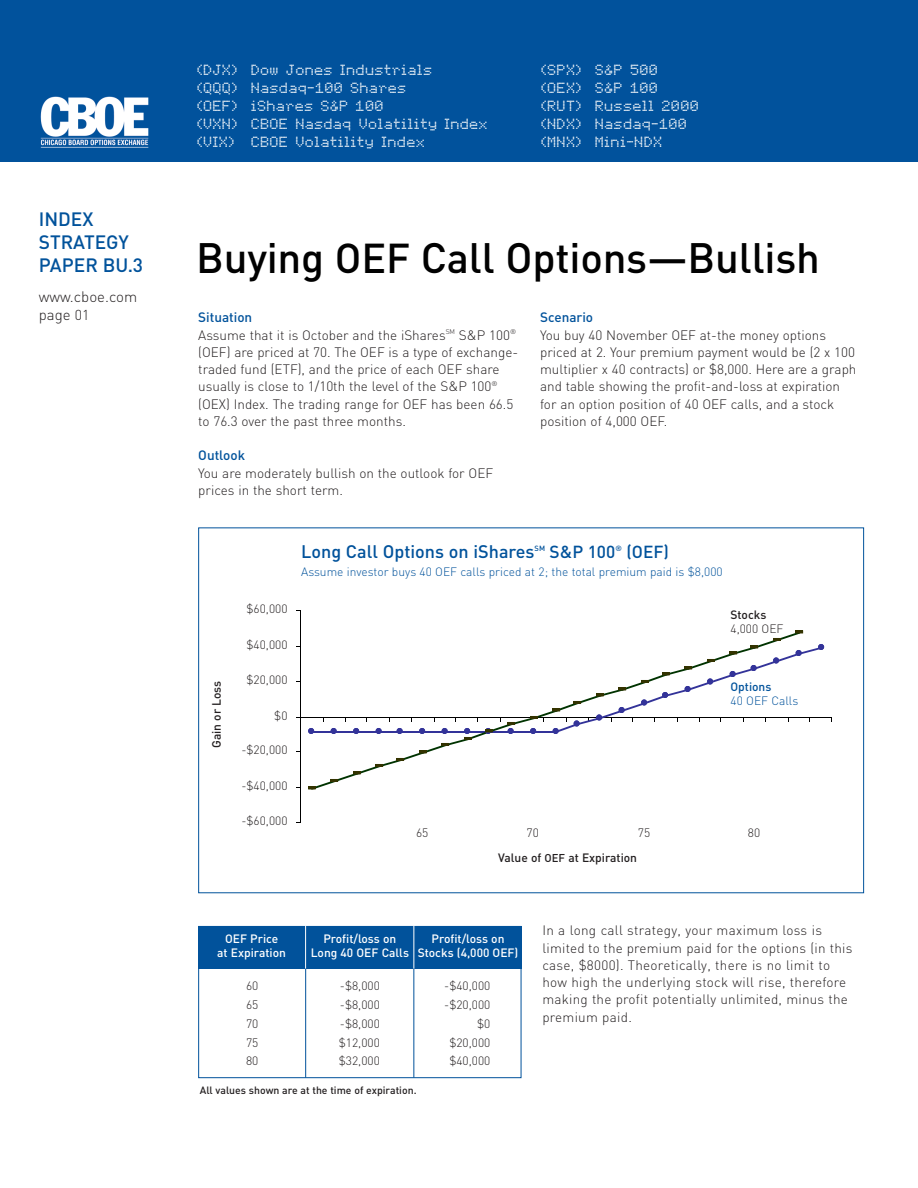
<style>
.page{position:relative;width:918px;height:1188px;background:#fff}
.page>*{position:absolute;margin:0;border:0;box-sizing:border-box;transform-origin:0 0}
.t1{font:500 42px "DIN";letter-spacing:-.005em;color:#010101}
.t2{font:500 19.2px/23.2px "DIN";color:#01529b}
.t3{font:500 18px "DIN";color:#01529b}
.t4{font:500 17.25px "DIN";color:#01529b}
.t5{font:15.15px/18px "Dot Matrix Two";letter-spacing:.03em;color:#fff}
.t6{font:300 15px/18px "DIN";color:#231f20}
.t7{font:300 13.5px/17.2px "DIN";color:#231f20}
.t8{font:300 13.5px/17.2px "DIN";letter-spacing:.02em;color:#231f20}
.t9{font:500 13.5px "DIN";color:#01529b}
.t10{font:300 12px/18.8px "DIN";color:#231f20;text-align:justify}
.t11{font:500 12px/14.4px "DIN";color:#fff;text-align:center}
.t12{font:300 12px "DIN";color:#01529b}
.t13{font:500 12px "DIN";color:#231f20}
.t14{font:500 12px "DIN";color:#01529b}
.t15{font:500 10.5px "DIN";color:#231f20}
.t16{font:500 7.5px "DIN";color:#01529b}
.s1{font-size:14.25px}
.s2{font-size:41.25px}
.s3{font-weight:500;color:#01529b}
.s4{font-size:11.25px}
</style>
<div class="page">
<div style="left:0;top:0;width:918px;height:162px;background:#01529c"></div>
<div style="left:198px;top:926px;width:323px;height:152px;border:1px solid #01529b"></div>
<div style="left:198px;top:926px;width:323px;height:43px;background:#01529b"></div>
<hr style="left:305px;top:968px;width:1px;height:110px;background:#01529b">
<hr style="left:305px;top:925px;width:1px;height:44px;background:#fff">
<hr style="left:413px;top:925px;width:1px;height:44px;background:#fff">
<svg style="left:296px;top:610px;width:536px;height:213px"></svg>
<hr style="left:413px;top:969px;width:1px;height:109px;background:#01529b">
<h2 class="t2" style="left:39px;top:209px;width:106px">INDEX<br>STRATEGY<br>PAPER BU.3</h2>
<p class="t6" style="left:39px;top:289px;width:100px">www.cboe.com page <span class="s1">01</span></p>
<p class="t5" style="left:197px;top:61px;width:292px">(DJX) Dow Jones Industrials<br>(QQQ) Nasdaq-100 Shares<br>(OEF) iShares S&amp;P 100<br>(VXN) CBOE Nasdaq Volatility Index (VIX) CBOE Volatility Index</p>
<p class="t5" style="left:541px;top:61px;width:159px">(SPX) S&amp;P 500 (OEX) S&amp;P 100 (RUT) Russell 2000 (NDX) Nasdaq-100 (MNX) Mini-NDX</p>
<h1 class="t1" style="left:196px;top:243px;width:625px">Buying <span class="s2">OEF</span> Call Options—Bullish</h1>
<p class="t7" style="left:198px;top:310px;width:321px"><span class="s3">Situation<br></span>Assume that it is October and the iShares<sup>SM</sup> S&amp;P 100<sup>® </sup>(OEF) are priced at 70. The OEF is a type of exchange&shy;traded fund (ETF), and the price of each OEF share usually is close to 1/10th the level of the S&amp;P 100<sup>® </sup>(OEX) Index. The trading range for OEF has been 66.5 to 76.3 over the past three months.</p>
<p class="t9" style="left:198px;top:451px;width:48px">Outlook</p>
<p class="t7" style="left:198px;top:466px;width:296px">You are moderately bullish on the outlook for OEF prices in the short term.</p>
<p class="t9" style="left:540px;top:313px;width:55px">Scenario</p>
<p class="t7" style="left:540px;top:328px;width:318px">You buy 40 November OEF at-the money options priced at 2. Your premium payment would be (2 x 100 multiplier x 40 contracts) or $8,000. Here are a graph and table showing the profit-and-loss at expiration for an option position of 40 OEF calls, and a stock position of 4,000 OEF.</p>
<p class="t13" style="left:212px;top:748px;width:69px;rotate:-90deg">Gain or Loss</p>
<p class="t10" style="left:247px;top:601px;width:42px">$60,000</p>
<p class="t10" style="left:247px;top:637px;width:42px">$40,000</p>
<p class="t10" style="left:247px;top:672px;width:42px">$20,000</p>
<p class="t10" style="left:274px;top:708px;width:15px">$0</p>
<p class="t10" style="left:241px;top:742px;width:48px">-$20,000</p>
<p class="t10" style="left:241px;top:778px;width:48px">-$40,000</p>
<p class="t10" style="left:241px;top:813px;width:48px">-$60,000</p>
<h3 class="t3" style="left:301px;top:546px;width:235px">Long Call Options on iShares</h3>
<p class="t16" style="left:535px;top:546px;width:12px">SM</p>
<p class="t4" style="left:550px;top:546px;width:67px">S&amp;P 100</p>
<p class="t16" style="left:615px;top:546px;width:8px">®</p>
<p class="t4" style="left:626px;top:546px;width:44px">(OEF)</p>
<p class="t12" style="left:301px;top:567px;width:423px">Assume investor buys 40 OEF calls priced at 2; the total premium paid is $8,000</p>
<p class="t13" style="left:730px;top:610px;width:37px">Stocks</p>
<p class="t10" style="left:730px;top:621px;width:55px">4,000 OEF</p>
<p class="t14" style="left:731px;top:683px;width:42px">Options</p>
<p class="t12" style="left:731px;top:697px;width:69px">40 OEF Calls</p>
<p class="t10" style="left:416px;top:825px;width:14px">65</p>
<p class="t10" style="left:527px;top:825px;width:14px">70</p>
<p class="t10" style="left:638px;top:825px;width:14px">75</p>
<p class="t10" style="left:748px;top:825px;width:14px">80</p>
<p class="t13" style="left:498px;top:854px;width:140px">Value of <span class="s4">OEF</span> at Expiration</p>
<p class="t11" style="left:217px;top:933px;width:70px">OEF Price<br>at Expiration</p>
<p class="t11" style="left:311px;top:933px;width:100px">Profit/loss on<br>Long 40 OEF Calls</p>
<p class="t11" style="left:418px;top:933px;width:102px">Profit/loss on<br>Stocks (4,000 OEF)</p>
<p class="t10" style="left:246px;top:978px;width:14px">60<br>65<br>70<br>75<br>80</p>
<p class="t10" style="left:339px;top:978px;width:42px">-$8,000 -$8,000 -$8,000 $12,000 $32,000</p>
<p class="t10" style="left:444px;top:978px;width:48px;text-align:right">-$40,000 -$20,000 $0 $20,000 $40,000</p>
<p class="t15" style="left:200px;top:1086px;width:218px">All values shown are at the time of expiration.</p>
<p class="t8" style="left:542px;top:923px;width:311px">In a long call strategy, your maximum loss is limited to the premium paid for the options (in this case, $8000). Theoretically, there is no limit to how high the underlying stock will rise, therefore making the profit potentially unlimited, minus the premium paid.</p>
</div>
